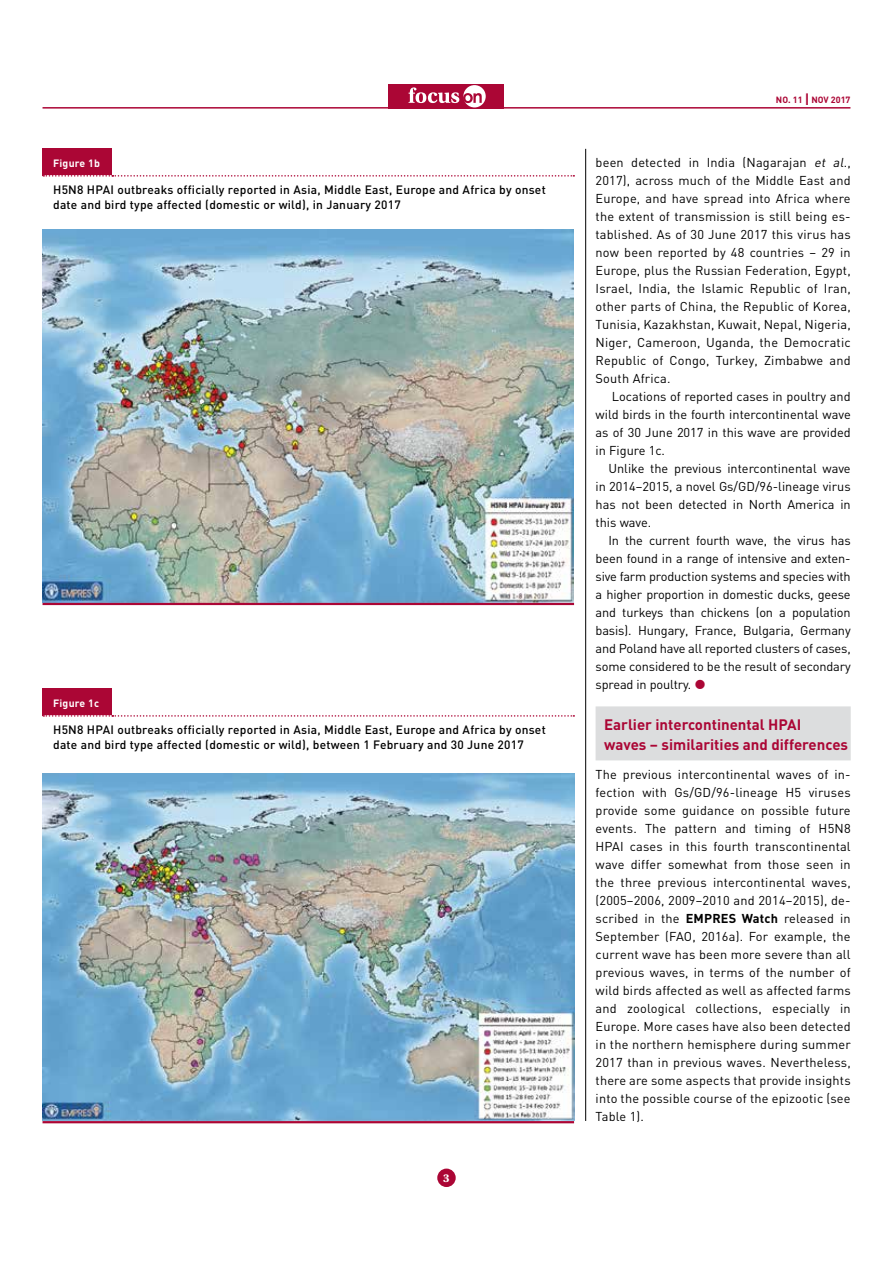
<style>
.page{position:relative;width:893px;height:1263px;background:#fff}
.page>*{position:absolute;margin:0;border:0;box-sizing:border-box;transform-origin:0 0}
.t1{font:700 15px/19.5px "DIN";color:#ab0635}
.t2{font:12.75px/18px "DIN";color:#000;text-align:justify}
.t3{font:500 12px/15px "DIN";letter-spacing:.02em;color:#000}
.t4{font:700 12px "Utopia Std";color:#fff}
.t5{font:700 10.5px "DIN";letter-spacing:.02em;color:#fff}
.t6{font:700 9px "DIN";color:#ab0635}
.s1{font-size:13.5px}
.s2{font-style:italic}
.s3{font-weight:700}
</style>
<div class="page">
<div style="left:437px;top:1168px;width:19px;height:19px;background:#ab0635;border-radius:50%"></div>
<hr style="left:585px;top:149px;width:1px;height:972px;background:#000">
<hr style="left:43px;top:107px;width:807px;height:2px;background:#ab0635">
<div style="left:389px;top:84px;width:115px;height:25px;background:#ab0635"></div>
<div style="left:463px;top:85px;width:23px;height:22px;background:#fff;border-radius:50%"></div>
<svg style="left:409px;top:87px;width:73px;height:16px"></svg>
<div style="left:596px;top:706px;width:255px;height:54px;background:#dcddde"></div>
<div style="left:43px;top:149px;width:69px;height:27px;background:#ab0635"></div>
<svg style="left:43px;top:175px;width:531px;height:2px"></svg>
<img style="left:43px;top:229px;width:531px;height:374px">
<hr style="left:43px;top:603px;width:531px;height:2px;background:#ab0635">
<div style="left:43px;top:689px;width:69px;height:27px;background:#ab0635"></div>
<svg style="left:43px;top:715px;width:531px;height:2px"></svg>
<img style="left:43px;top:774px;width:531px;height:347px">
<hr style="left:43px;top:1121px;width:531px;height:2px;background:#ab0635">
<p class="t5" style="left:53px;top:156px;width:48px">Figure 1b</p>
<p class="t3" style="left:53px;top:182px;width:494px">H5N8 HPAI outbreaks officially reported in Asia, Middle East, Europe and Africa by onset date and bird type affected (domestic or wild), in January 2017</p>
<p class="t5" style="left:53px;top:696px;width:47px">Figure 1c</p>
<p class="t3" style="left:53px;top:722px;width:494px">H5N8 HPAI outbreaks officially reported in Asia, Middle East, Europe and Africa by onset date and bird type affected (domestic or wild), between 1 February and 30 June 2017</p>
<p class="t4" style="left:443px;top:1171px;width:8px">3</p>
<p class="t6" style="left:776px;top:93px;width:76px">NO. 11 <span class="s1">|</span> NOV 2017</p>
<p class="t2" style="left:596px;top:153px;width:257px">been detected in India (Nagarajan <span class="s2">et al</span>., 2017), across much of the Middle East and Europe, and have spread into Africa where the extent of transmission is still being es&shy;tablished. As of 30 June 2017 this virus has now been reported by 48 countries – 29 in Europe, plus the Russian Federation, Egypt, Israel, India, the Islamic Republic of Iran, other parts of China, the Republic of Korea, Tunisia, Kazakhstan, Kuwait, Nepal, Nigeria, Niger, Cameroon, Uganda, the Democratic Republic of Congo, Turkey, Zimbabwe and South Africa.</p>
<p class="t2" style="left:596px;top:387px;width:257px;text-indent:16px">Locations of reported cases in poultry and wild birds in the fourth intercontinental wave as of 30 June 2017 in this wave are provided in Figure 1c.</p>
<p class="t2" style="left:596px;top:459px;width:257px;text-indent:13px">Unlike the previous intercontinental wave in 2014–2015, a novel Gs/GD/96-lineage virus has not been detected in North America in this wave.</p>
<p class="t2" style="left:596px;top:531px;width:257px;text-indent:13px">In the current fourth wave, the virus has been found in a range of intensive and exten&shy;sive farm production systems and species with a higher proportion in domestic ducks, geese and turkeys than chickens (on a population basis). Hungary, France, Bulgaria, Germany and Poland have all reported clusters of cases, some considered to be the result of secondary spread in poultry.</p>
<p class="t1" style="left:604px;top:714px;width:245px">Earlier intercontinental HPAI<br>waves – similarities and differences</p>
<p class="t2" style="left:596px;top:765px;width:257px">The previous intercontinental waves of in&shy;fection with Gs/GD/96-lineage H5 viruses provide some guidance on possible future events. The pattern and timing of H5N8<br>HPAI cases in this fourth transcontinental wave differ somewhat from those seen in the three previous intercontinental waves, (2005–2006, 2009–2010 and 2014–2015), de&shy;scribed in the <span class="s3">EMPRES Watch</span> released in September (FAO, 2016a). For example, the current wave has been more severe than all previous waves, in terms of the number of wild birds affected as well as affected farms and zoological collections, especially in Europe. More cases have also been detected in the northern hemisphere during summer 2017 than in previous waves. Nevertheless, there are some aspects that provide insights into the possible course of the epizootic (see Table 1).</p>
</div>
